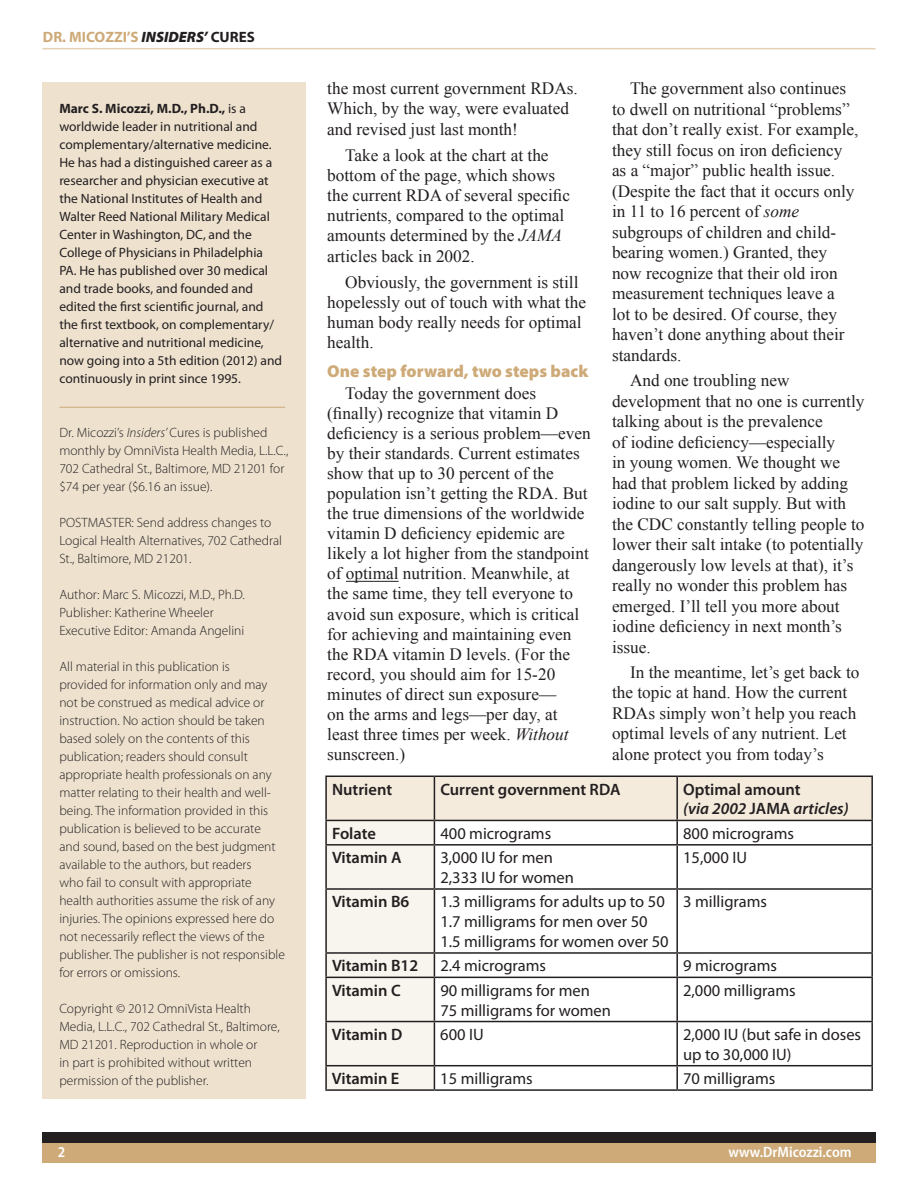
<style>
.page{position:relative;width:918px;height:1188px;background:#fff}
.page>*{position:absolute;margin:0;border:0;box-sizing:border-box;transform-origin:0 0}
.t1{font:17.25px/20.5px "Times New Roman";color:#231f20}
.t2{font:900 17.25px "Myriad Pro";color:#ceaa78}
.t3{font:16.5px/19.8px "Myriad Pro";color:#231f20}
.t4{font:600 16.5px/19.8px "Myriad Pro";color:#231f20}
.t5{font:700 15px "Myriad Pro";color:#ceaa78}
.t6{font:600 semi-condensed 15px "Myriad Pro";color:#fff}
.t7{font:300 13.5px/18px "Myriad Pro";color:#231f20}
.t8{font:13.5px/18px "Myriad Pro";color:#231f20}
.s1{font-weight:900;font-style:italic;color:#231f20}
.s2{color:#231f20}
.s3{font-weight:700}
.s4{font-style:italic}
</style>
<div class="page">
<hr style="left:42px;top:48px;width:833px;height:1px;background:#e5d0b4">
<div style="left:42px;top:1137px;width:834px;height:26px;background:#ceaa78"></div>
<div style="left:42px;top:1132px;width:834px;height:10px;background:#231f20"></div>
<div style="left:42px;top:82px;width:264px;height:1017px;background:#eee2cf"></div>
<hr style="left:59px;top:407px;width:226px;height:1px;background:#ceaa78">
<hr style="left:346px;top:581px;width:53px;height:1px;background:#231f20">
<hr style="left:325px;top:775px;width:109px;height:2px;background:#231f20">
<hr style="left:325px;top:777px;width:2px;height:43px;background:#231f20">
<hr style="left:434px;top:775px;width:243px;height:2px;background:#231f20">
<hr style="left:677px;top:775px;width:196px;height:2px;background:#231f20">
<hr style="left:871px;top:777px;width:2px;height:43px;background:#231f20">
<hr style="left:325px;top:820px;width:109px;height:1px;background:#231f20">
<hr style="left:325px;top:821px;width:2px;height:23px;background:#231f20">
<hr style="left:677px;top:820px;width:196px;height:1px;background:#231f20">
<hr style="left:871px;top:821px;width:2px;height:23px;background:#231f20">
<hr style="left:325px;top:844px;width:109px;height:2px;background:#231f20">
<hr style="left:325px;top:846px;width:2px;height:42px;background:#231f20">
<hr style="left:677px;top:844px;width:196px;height:2px;background:#231f20">
<hr style="left:871px;top:846px;width:2px;height:42px;background:#231f20">
<hr style="left:325px;top:888px;width:109px;height:2px;background:#231f20">
<hr style="left:325px;top:890px;width:2px;height:62px;background:#231f20">
<hr style="left:677px;top:888px;width:196px;height:2px;background:#231f20">
<hr style="left:871px;top:890px;width:2px;height:62px;background:#231f20">
<hr style="left:325px;top:952px;width:109px;height:2px;background:#231f20">
<hr style="left:325px;top:954px;width:2px;height:23px;background:#231f20">
<hr style="left:677px;top:952px;width:196px;height:2px;background:#231f20">
<hr style="left:871px;top:954px;width:2px;height:23px;background:#231f20">
<hr style="left:325px;top:977px;width:109px;height:1px;background:#231f20">
<hr style="left:325px;top:978px;width:2px;height:43px;background:#231f20">
<hr style="left:677px;top:977px;width:196px;height:1px;background:#231f20">
<hr style="left:871px;top:978px;width:2px;height:43px;background:#231f20">
<hr style="left:325px;top:1021px;width:109px;height:1px;background:#231f20">
<hr style="left:325px;top:1022px;width:2px;height:43px;background:#231f20">
<hr style="left:677px;top:1021px;width:196px;height:1px;background:#231f20">
<hr style="left:871px;top:1022px;width:2px;height:43px;background:#231f20">
<hr style="left:325px;top:1065px;width:109px;height:1px;background:#231f20">
<hr style="left:325px;top:1066px;width:2px;height:23px;background:#231f20">
<svg style="left:326px;top:776px;width:546px;height:313px"></svg>
<hr style="left:677px;top:1065px;width:196px;height:1px;background:#231f20">
<hr style="left:676px;top:1066px;width:2px;height:23px;background:#231f20">
<hr style="left:871px;top:1066px;width:2px;height:23px;background:#231f20">
<hr style="left:325px;top:1089px;width:109px;height:2px;background:#231f20">
<hr style="left:434px;top:1089px;width:243px;height:2px;background:#231f20">
<hr style="left:677px;top:1089px;width:196px;height:2px;background:#231f20">
<p class="t5" style="left:43px;top:27px;width:213px">DR. MICOZZI’S <span class="s1">INSIDERS’</span> <span class="s2">CURES</span></p>
<p class="t8" style="left:59px;top:99px;width:224px"><span class="s3">Marc S. Micozzi, M.D., Ph.D.,</span> is a worldwide leader in nutritional and complementary/alternative medicine.<br>He has had a distinguished career as a researcher and physician executive at the National Institutes of Health and Walter Reed National Military Medical Center in Washington, DC, and the College of Physicians in Philadelphia PA. He has published over 30 medical and trade books, and founded and edited the first scientific journal, and the first textbook, on complementary/ alternative and nutritional medicine, now going into a 5th edition (2012) and continuously in print since 1995.</p>
<p class="t7" style="left:59px;top:424px;width:230px">Dr. Micozzi’s <span class="s4">Insiders’</span> Cures is published monthly by OmniVista Health Media, L.L.C., 702 Cathedral St., Baltimore, MD 21201 for $74 per year ($6.16 an issue).</p>
<p class="t7" style="left:59px;top:514px;width:224px">POSTMASTER: Send address changes to<br>Logical Health Alternatives, 702 Cathedral<br>St., Baltimore, MD 21201.</p>
<p class="t7" style="left:59px;top:586px;width:187px">Author: Marc S. Micozzi, M.D., Ph.D.<br>Publisher: Katherine Wheeler<br>Executive Editor: Amanda Angelini</p>
<p class="t7" style="left:59px;top:658px;width:227px">All material in this publication is<br>provided for information only and may not be construed as medical advice or instruction. No action should be taken based solely on the contents of this publication; readers should consult appropriate health professionals on any matter relating to their health and well&shy;being. The information provided in this publication is believed to be accurate and sound, based on the best judgment available to the authors, but readers<br>who fail to consult with appropriate health authorities assume the risk of any injuries. The opinions expressed here do not necessarily reflect the views of the publisher. The publisher is not responsible for errors or omissions.</p>
<p class="t7" style="left:59px;top:999px;width:222px">Copyright © 2012 OmniVista Health Media, L.L.C., 702 Cathedral St., Baltimore, MD 21201. Reproduction in whole or<br>in part is prohibited without written permission of the publisher.</p>
<p class="t1" style="left:327px;top:78px;width:252px;line-height:20.1px">the most current government RDAs.<br>Which, by the way, were evaluated and revised just last month!</p>
<p class="t1" style="left:327px;top:145px;width:244px;line-height:20.1px;text-indent:18px">Take a look at the chart at the bottom of the page, which shows the current RDA of several specific nutrients, compared to the optimal amounts determined by the <span class="s4">JAMA </span>articles back in 2002.</p>
<p class="t1" style="left:327px;top:272px;width:260px;line-height:20.1px;text-indent:18px">Obviously, the government is still hopelessly out of touch with what the human body really needs for optimal health.</p>
<p class="t2" style="left:327px;top:359px;width:263px">One step forward, two steps back</p>
<p class="t1" style="left:327px;top:383px;width:265px;line-height:20.1px;text-indent:18px">Today the government does (finally) recognize that vitamin D deficiency is a serious problem—even by their standards. Current estimates show that up to 30 percent of the population isn’t getting the RDA. But the true dimensions of the worldwide vitamin D deficiency epidemic are likely a lot higher from the standpoint of optimal nutrition. Meanwhile, at the same time, they tell everyone to avoid sun exposure, which is critical for achieving and maintaining even the RDA vitamin D levels. (For the record, you should aim for 15-20 minutes of direct sun exposure—<br>on the arms and legs—per day, at least three times per week. <span class="s4">Without </span>sunscreen.)</p>
<p class="t1" style="left:612px;top:78px;width:248px;text-indent:18px">The government also continues to dwell on nutritional “problems” that don’t really exist. For example, they still focus on iron deficiency as a “major” public health issue. (Despite the fact that it occurs only in 11 to 16 percent of <span class="s4">some </span>subgroups of children and child&shy;bearing women.) Granted, they now recognize that their old iron measurement techniques leave a<br>lot to be desired. Of course, they haven’t done anything about their standards.</p>
<p class="t1" style="left:612px;top:370px;width:254px;text-indent:18px">And one troubling new development that no one is currently talking about is the prevalence<br>of iodine deficiency—especially<br>in young women. We thought we had that problem licked by adding iodine to our salt supply. But with the CDC constantly telling people to lower their salt intake (to potentially dangerously low levels at that), it’s really no wonder this problem has emerged. I’ll tell you more about iodine deficiency in next month’s issue.</p>
<p class="t1" style="left:612px;top:662px;width:249px;text-indent:18px">In the meantime, let’s get back to the topic at hand. How the current<br>RDAs simply won’t help you reach optimal levels of any nutrient. Let alone protect you from today’s</p>
<p class="t4" style="left:332px;top:779px;width:62px">Nutrient</p>
<p class="t4" style="left:440px;top:779px;width:182px">Current government RDA</p>
<p class="t4" style="left:683px;top:779px;width:167px">Optimal amount<br><span class="s4">(via 2002</span> JAMA <span class="s4">articles)</span></p>
<p class="t4" style="left:332px;top:823px;width:45px">Folate</p>
<p class="t3" style="left:440px;top:823px;width:112px">400 micrograms</p>
<p class="t3" style="left:683px;top:823px;width:112px">800 micrograms</p>
<p class="t4" style="left:332px;top:847px;width:71px">Vitamin A</p>
<p class="t3" style="left:440px;top:847px;width:135px">3,000 IU for men<br>2,333 IU for women</p>
<p class="t3" style="left:683px;top:847px;width:65px">15,000 IU</p>
<p class="t4" style="left:332px;top:891px;width:79px">Vitamin B6</p>
<p class="t3" style="left:440px;top:892px;width:230px">1.3 milligrams for adults up to 50<br>1.7 milligrams for men over 50<br>1.5 milligrams for women over 50</p>
<p class="t3" style="left:683px;top:892px;width:85px">3 milligrams</p>
<p class="t4" style="left:332px;top:955px;width:88px">Vitamin B12</p>
<p class="t3" style="left:440px;top:956px;width:107px">2.4 micrograms</p>
<p class="t3" style="left:683px;top:956px;width:95px">9 micrograms</p>
<p class="t4" style="left:332px;top:980px;width:70px">Vitamin C</p>
<p class="t3" style="left:440px;top:980px;width:172px">90 milligrams for men<br>75 milligrams for women</p>
<p class="t3" style="left:683px;top:980px;width:114px">2,000 milligrams</p>
<p class="t4" style="left:332px;top:1024px;width:72px">Vitamin D</p>
<p class="t3" style="left:440px;top:1024px;width:45px">600 IU</p>
<p class="t3" style="left:683px;top:1024px;width:180px">2,000 IU (but safe in doses up to 30,000 IU)</p>
<p class="t4" style="left:332px;top:1068px;width:69px">Vitamin E</p>
<p class="t3" style="left:440px;top:1068px;width:94px">15 milligrams</p>
<p class="t3" style="left:683px;top:1068px;width:94px">70 milligrams</p>
<p class="t6" style="left:58px;top:1143px;width:9px">2</p>
<p class="t6" style="left:728px;top:1144px;width:125px">www.DrMicozzi.com</p>
</div>
